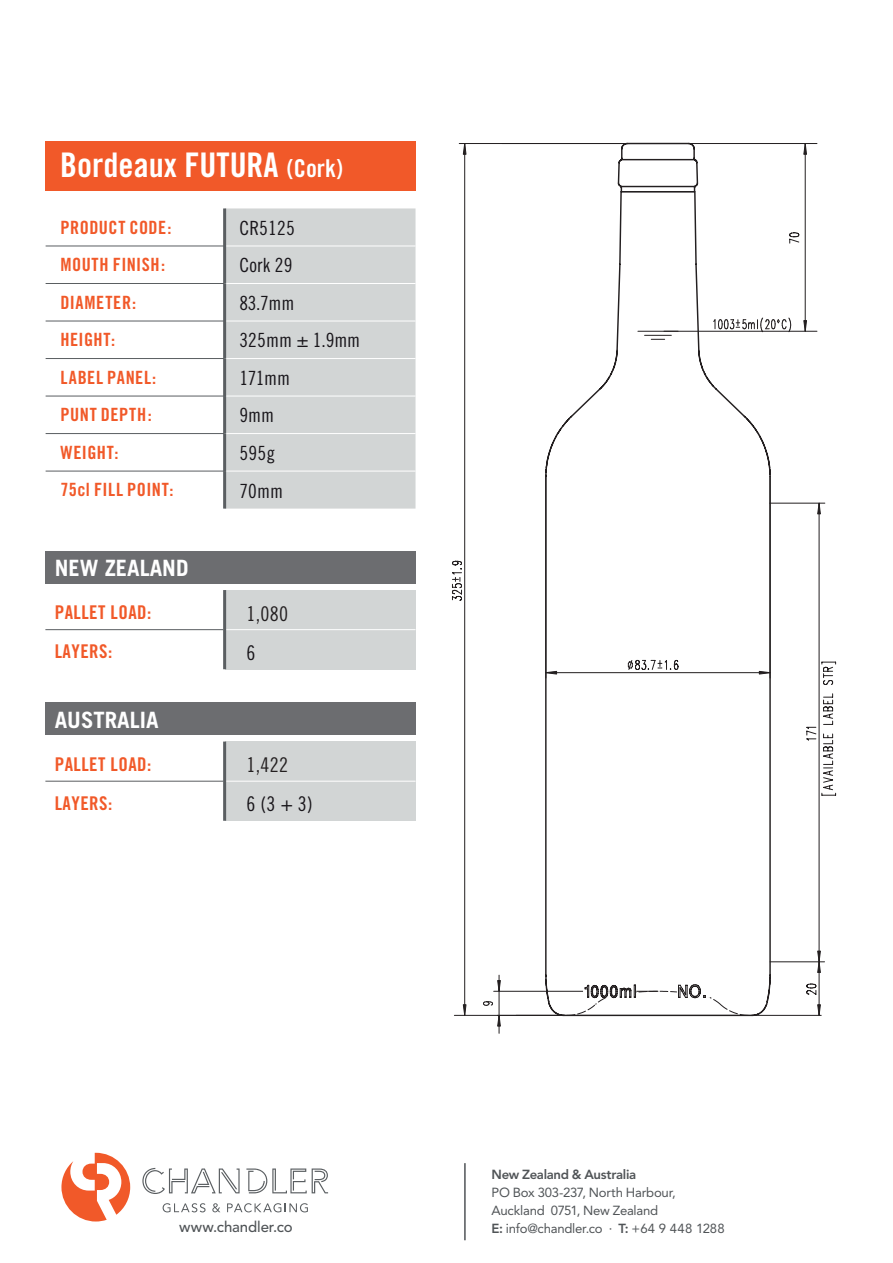
<style>
.page{position:relative;width:893px;height:1263px;background:#fff}
.page>*{position:absolute;margin:0;border:0;box-sizing:border-box;transform-origin:0 0}
.t1{font:33.9px "Trade Gothic Bold Cond Twenty";color:#fff}
.t2{font:700 22.5px "Trade Gothic";color:#fff}
.t3{font:20.25px "Trade Gothic Cond Eighteen";letter-spacing:.015em;color:#231f20}
.t4{font:20.25px "Trade Gothic Cond Eighteen";color:#18151a}
.t5{font:19.5px/37.5px "Trade Gothic Cond Eighteen";letter-spacing:.005em;color:#18151a}
.t6{font:18.9px "Trade Gothic Bold Cond Twenty";letter-spacing:.025em;color:#f15929}
.t7{font:18.3px/37.5px "Trade Gothic Bold Cond Twenty";letter-spacing:.03em;color:#f15929}
.t8{font:500 15px "Avenir";letter-spacing:-.005em;color:#505457}
.t9{font:13.2px/17.9px "Avenir";letter-spacing:-.015em;color:#505457}
.t10{font:800 13.2px "Avenir";letter-spacing:-.025em;color:#505457}
.s1{font-size:24.6px}
.s2{font-weight:800}
</style>
<div class="page">
<hr style="left:464px;top:1163px;width:2px;height:77px;background:#505457">
<svg style="left:61px;top:1153px;width:69px;height:68px"></svg>
<svg style="left:142px;top:1168px;width:98px;height:26px"></svg>
<svg style="left:246px;top:1168px;width:82px;height:25px"></svg>
<svg style="left:163px;top:1203px;width:43px;height:9px"></svg>
<svg style="left:212px;top:1203px;width:8px;height:9px"></svg>
<svg style="left:227px;top:1203px;width:81px;height:9px"></svg>
<div style="left:226px;top:208px;width:190px;height:301px;background:#d2d5d5"></div>
<hr style="left:46px;top:246px;width:179px;height:1px;background:#5a5e61">
<hr style="left:46px;top:283px;width:179px;height:1px;background:#5a5e61">
<hr style="left:46px;top:321px;width:179px;height:1px;background:#5a5e61">
<hr style="left:46px;top:358px;width:179px;height:1px;background:#5a5e61">
<hr style="left:46px;top:396px;width:179px;height:1px;background:#5a5e61">
<hr style="left:46px;top:433px;width:179px;height:1px;background:#5a5e61">
<hr style="left:46px;top:471px;width:179px;height:1px;background:#5a5e61">
<hr style="left:225px;top:246px;width:190px;height:1px;background:#fff">
<hr style="left:225px;top:283px;width:190px;height:1px;background:#fff">
<hr style="left:225px;top:321px;width:190px;height:1px;background:#fff">
<hr style="left:225px;top:358px;width:190px;height:1px;background:#fff">
<hr style="left:225px;top:396px;width:190px;height:1px;background:#fff">
<hr style="left:225px;top:433px;width:190px;height:1px;background:#fff">
<hr style="left:225px;top:471px;width:190px;height:1px;background:#fff">
<div style="left:225px;top:590px;width:190px;height:79px;background:#d2d5d5"></div>
<hr style="left:45px;top:629px;width:180px;height:1px;background:#5a5e61">
<hr style="left:223px;top:629px;width:192px;height:1px;background:#fff">
<hr style="left:223px;top:590px;width:3px;height:79px;background:#5a5e61">
<div style="left:225px;top:741px;width:190px;height:80px;background:#d2d5d5"></div>
<hr style="left:45px;top:781px;width:180px;height:1px;background:#5a5e61">
<hr style="left:223px;top:781px;width:192px;height:1px;background:#fff">
<hr style="left:223px;top:741px;width:3px;height:80px;background:#5a5e61">
<hr style="left:223px;top:208px;width:3px;height:38px;background:#5a5e61">
<hr style="left:223px;top:246px;width:3px;height:37px;background:#5a5e61">
<hr style="left:223px;top:283px;width:3px;height:38px;background:#5a5e61">
<hr style="left:223px;top:321px;width:3px;height:37px;background:#5a5e61">
<hr style="left:223px;top:358px;width:3px;height:38px;background:#5a5e61">
<hr style="left:223px;top:396px;width:3px;height:38px;background:#5a5e61">
<hr style="left:223px;top:434px;width:3px;height:37px;background:#5a5e61">
<hr style="left:223px;top:471px;width:3px;height:38px;background:#5a5e61">
<div style="left:46px;top:551px;width:370px;height:33px;background:#6c6d70"></div>
<div style="left:46px;top:703px;width:370px;height:32px;background:#6c6d70"></div>
<div style="left:45px;top:141px;width:371px;height:50px;background:#f15929"></div>
<hr style="left:464px;top:144px;width:1px;height:871px;background:#231f20">
<svg style="left:463px;top:144px;width:3px;height:10px"></svg>
<svg style="left:463px;top:1004px;width:3px;height:11px"></svg>
<svg style="left:452px;top:560px;width:10px;height:41px"></svg>
<hr style="left:459px;top:143px;width:170px;height:1px;background:#231f20">
<hr style="left:689px;top:143px;width:128px;height:1px;background:#231f20">
<hr style="left:499px;top:975px;width:1px;height:58px;background:#231f20">
<svg style="left:498px;top:1014px;width:2px;height:12px"></svg>
<hr style="left:494px;top:991px;width:164px;height:1px;background:#231f20">
<hr style="left:454px;top:1015px;width:110px;height:1px;background:#231f20">
<svg style="left:544px;top:425px;width:19px;height:592px"></svg>
<svg style="left:563px;top:352px;width:208px;height:665px"></svg>
<hr style="left:546px;top:672px;width:224px;height:1px;background:#231f20">
<svg style="left:546px;top:671px;width:11px;height:3px"></svg>
<hr style="left:545px;top:476px;width:1px;height:202px;background:#231f20">
<hr style="left:770px;top:476px;width:1px;height:202px;background:#231f20">
<hr style="left:516px;top:1015px;width:48px;height:1px;background:#231f20">
<svg style="left:616px;top:142px;width:84px;height:210px"></svg>
<hr style="left:805px;top:144px;width:1px;height:187px;background:#231f20">
<svg style="left:804px;top:144px;width:3px;height:10px"></svg>
<svg style="left:804px;top:320px;width:3px;height:11px"></svg>
<hr style="left:664px;top:331px;width:153px;height:1px;background:#231f20">
<svg style="left:789px;top:232px;width:11px;height:12px"></svg>
<svg style="left:713px;top:317px;width:78px;height:16px"></svg>
<svg style="left:566px;top:502px;width:270px;height:514px"></svg>
<svg style="left:483px;top:1001px;width:10px;height:5px"></svg>
<h1 class="t1" style="left:60px;top:144px;width:284px">Bordeaux FUTURA <span class="s1">(Cork)</span></h1>
<p class="t7" style="left:60px;top:208px;width:115px">PRODUCT CODE:<br>MOUTH FINISH:<br>DIAMETER:<br>HEIGHT:<br>LABEL PANEL:<br>PUNT DEPTH:<br>WEIGHT:<br>75cl FILL POINT:</p>
<p class="t2" style="left:55px;top:554px;width:135px">NEW ZEALAND</p>
<p class="t5" style="left:239px;top:209px;width:122px">CR5125<br>Cork 29<br>83.7mm<br>325mm ± 1.9mm<br>171mm<br>9mm<br>595g<br>70mm</p>
<p class="t6" style="left:55px;top:601px;width:98px">PALLET LOAD:</p>
<p class="t3" style="left:246px;top:602px;width:43px">1,080</p>
<p class="t6" style="left:55px;top:640px;width:59px">LAYERS:</p>
<p class="t4" style="left:246px;top:640px;width:11px">6</p>
<p class="t2" style="left:55px;top:706px;width:105px">AUSTRALIA</p>
<p class="t6" style="left:55px;top:753px;width:98px">PALLET LOAD:</p>
<p class="t3" style="left:246px;top:753px;width:43px">1,422</p>
<p class="t6" style="left:55px;top:792px;width:59px">LAYERS:</p>
<p class="t4" style="left:246px;top:792px;width:68px">6 (3 + 3)</p>
<p class="t10" style="left:492px;top:1167px;width:146px">New Zealand &amp; Australia</p>
<p class="t9" style="left:492px;top:1184px;width:186px">PO Box 303-237, North Harbour,<br>Auckland 0751, New Zealand</p>
<p class="t8" style="left:179px;top:1218px;width:115px">www.chandler.co</p>
<p class="t9" style="left:492px;top:1219px;width:235px"><span class="s2">E:</span> info@chandler.co · <span class="s2">T:</span> +64 9 448 1288</p>
</div>
